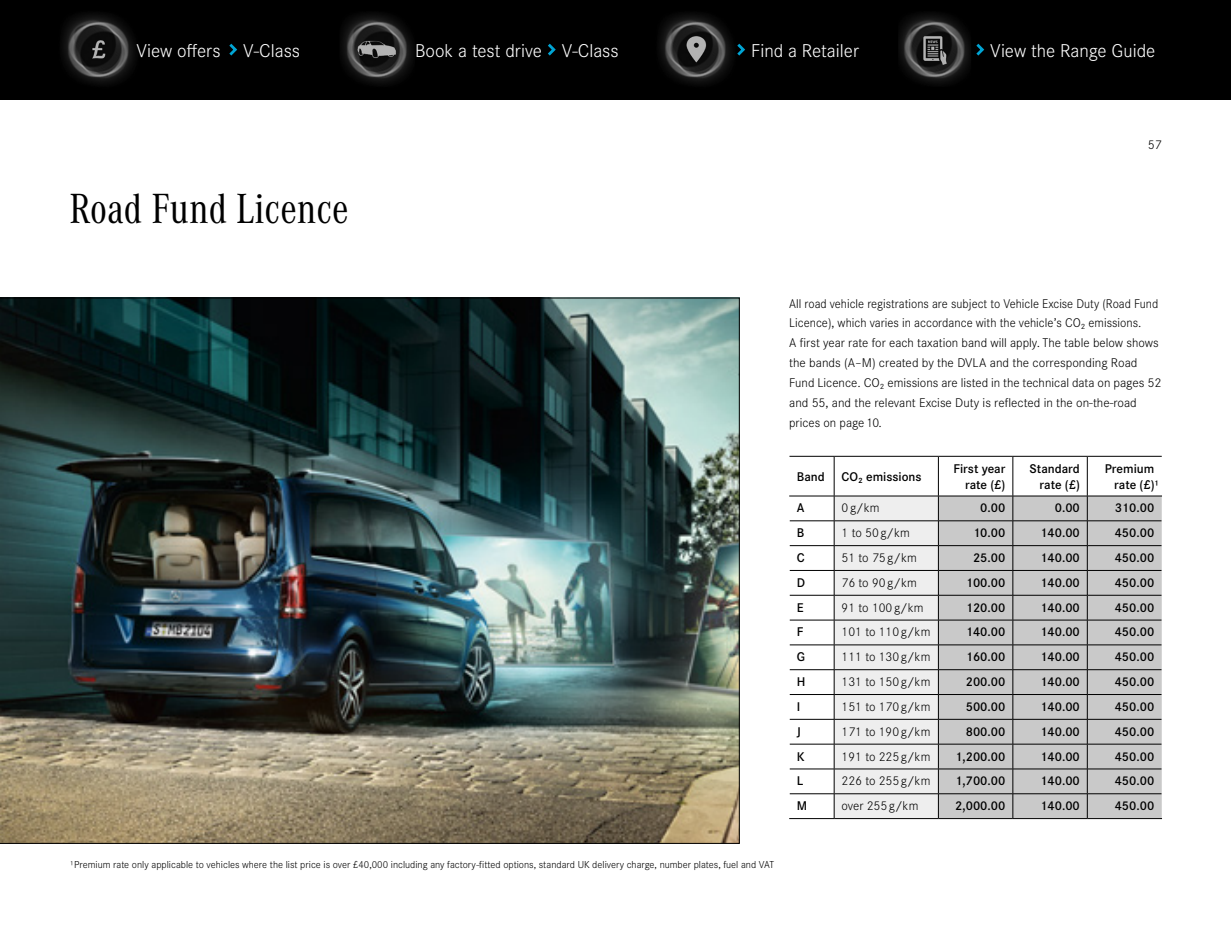
<style>
.page{position:relative;width:1231px;height:933px;background:#fff}
.page>*{position:absolute;margin:0;border:0;box-sizing:border-box;transform-origin:0 0}
.t1{font:43.75px "Corporate A Cond Pro";color:#000}
.t2{font:300 19.25px "Corporate S";color:#fff}
.t3{font:300 13.12px/19.8px "Corporate S";color:#000;scale:.96 1}
.t4{font:600 13.12px/15.8px "Corporate S";color:#000;text-align:right}
.t5{font:300 13.12px "Corporate S";color:#000}
.t6{font:300 10.5px "Corporate S";color:#000}
</style>
<div class="page">
<img style="left:0;top:298px;width:739px;height:545px">
<div style="left:939px;top:497px;width:222px;height:321px;background:#c9c9c9"></div>
<hr style="left:789px;top:456px;width:45px;height:1px;background:#000">
<hr style="left:834px;top:456px;width:104px;height:1px;background:#000">
<hr style="left:833px;top:456px;width:1px;height:40px;background:#000">
<hr style="left:938px;top:456px;width:74px;height:1px;background:#000">
<hr style="left:938px;top:456px;width:1px;height:40px;background:#000">
<hr style="left:1012px;top:456px;width:75px;height:1px;background:#000">
<hr style="left:1012px;top:456px;width:1px;height:40px;background:#000">
<hr style="left:1087px;top:456px;width:74px;height:1px;background:#000">
<hr style="left:1086px;top:456px;width:1px;height:40px;background:#000">
<hr style="left:938px;top:496px;width:74px;height:1px;background:#000">
<hr style="left:1012px;top:496px;width:75px;height:1px;background:#000">
<hr style="left:1087px;top:496px;width:74px;height:1px;background:#000">
<hr style="left:938px;top:520px;width:74px;height:1px;background:#000">
<hr style="left:1012px;top:520px;width:75px;height:1px;background:#000">
<hr style="left:1087px;top:520px;width:74px;height:1px;background:#000">
<hr style="left:938px;top:545px;width:74px;height:1px;background:#000">
<hr style="left:1012px;top:545px;width:75px;height:1px;background:#000">
<hr style="left:1087px;top:545px;width:74px;height:1px;background:#000">
<hr style="left:938px;top:570px;width:74px;height:1px;background:#000">
<hr style="left:1012px;top:570px;width:75px;height:1px;background:#000">
<hr style="left:1087px;top:570px;width:74px;height:1px;background:#000">
<hr style="left:938px;top:595px;width:74px;height:1px;background:#000">
<hr style="left:1012px;top:595px;width:75px;height:1px;background:#000">
<hr style="left:1087px;top:595px;width:74px;height:1px;background:#000">
<hr style="left:938px;top:620px;width:74px;height:1px;background:#000">
<hr style="left:1012px;top:620px;width:75px;height:1px;background:#000">
<hr style="left:1087px;top:620px;width:74px;height:1px;background:#000">
<hr style="left:938px;top:644px;width:74px;height:1px;background:#000">
<hr style="left:1012px;top:644px;width:75px;height:1px;background:#000">
<hr style="left:1087px;top:644px;width:74px;height:1px;background:#000">
<hr style="left:938px;top:669px;width:74px;height:1px;background:#000">
<hr style="left:1012px;top:669px;width:75px;height:1px;background:#000">
<hr style="left:1087px;top:669px;width:74px;height:1px;background:#000">
<hr style="left:938px;top:694px;width:74px;height:1px;background:#000">
<hr style="left:1012px;top:694px;width:75px;height:1px;background:#000">
<hr style="left:1087px;top:694px;width:74px;height:1px;background:#000">
<hr style="left:938px;top:719px;width:74px;height:1px;background:#000">
<hr style="left:1012px;top:719px;width:75px;height:1px;background:#000">
<hr style="left:1087px;top:719px;width:74px;height:1px;background:#000">
<hr style="left:938px;top:744px;width:74px;height:1px;background:#000">
<hr style="left:1012px;top:744px;width:75px;height:1px;background:#000">
<hr style="left:1087px;top:744px;width:74px;height:1px;background:#000">
<hr style="left:938px;top:768px;width:74px;height:1px;background:#000">
<hr style="left:1012px;top:768px;width:75px;height:1px;background:#000">
<hr style="left:1087px;top:768px;width:74px;height:1px;background:#000">
<hr style="left:938px;top:793px;width:74px;height:1px;background:#000">
<svg style="left:789px;top:496px;width:150px;height:322px"></svg>
<hr style="left:1012px;top:793px;width:75px;height:1px;background:#000">
<svg style="left:1012px;top:496px;width:1px;height:322px"></svg>
<hr style="left:1087px;top:793px;width:74px;height:1px;background:#000">
<svg style="left:1086px;top:496px;width:1px;height:322px"></svg>
<hr style="left:789px;top:818px;width:45px;height:1px;background:#000">
<hr style="left:834px;top:818px;width:104px;height:1px;background:#000">
<hr style="left:938px;top:818px;width:74px;height:1px;background:#000">
<hr style="left:1012px;top:818px;width:75px;height:1px;background:#000">
<hr style="left:1087px;top:818px;width:74px;height:1px;background:#000">
<div style="left:0;top:0;width:1230px;height:99px;background:#000"></div>
<img style="left:651px;top:0;width:90px;height:99px">
<svg style="left:737px;top:44px;width:8px;height:12px"></svg>
<img style="left:55px;top:0;width:89px;height:99px">
<svg style="left:229px;top:44px;width:8px;height:12px"></svg>
<img style="left:333px;top:0;width:89px;height:99px">
<svg style="left:547px;top:44px;width:8px;height:12px"></svg>
<img style="left:890px;top:0;width:90px;height:99px">
<svg style="left:976px;top:44px;width:8px;height:12px"></svg>
<h2 class="t2" style="left:136px;top:40px;width:165px">View offers V-Class</h2>
<h2 class="t2" style="left:415px;top:40px;width:205px">Book a test drive V-Class</h2>
<h2 class="t2" style="left:751px;top:40px;width:109px">Find a Retailer</h2>
<h2 class="t2" style="left:990px;top:40px;width:166px">View the Range Guide</h2>
<h1 class="t1" style="left:69px;top:178px;width:281px">Road Fund Licence</h1>
<p class="t5" style="left:1147px;top:137px;width:15px">57</p>
<p class="t3" style="left:789px;top:293px;width:389px">All road vehicle registrations are subject to Vehicle Excise Duty (Road Fund Licence), which varies in accordance with the vehicle’s CO₂ emissions.<br>A first year rate for each taxation band will apply. The table below shows the bands (A–M) created by the DVLA and the corresponding Road Fund Licence. CO₂ emissions are listed in the technical data on pages 52 and 55, and the relevant Excise Duty is reflected in the on-the-road prices on page 10.</p>
<p class="t4" style="left:796px;top:469px;width:29px">Band</p>
<p class="t4" style="left:841px;top:469px;width:81px">CO₂ emissions</p>
<p class="t4" style="left:953px;top:461px;width:53px">First year rate (£)</p>
<p class="t4" style="left:1029px;top:461px;width:52px">Standard rate (£)</p>
<p class="t4" style="left:1114px;top:461px;width:47px;text-align:left;text-indent:-9px">Premium rate (£)¹</p>
<p class="t4" style="left:796px;top:500px;width:9px">A</p>
<p class="t5" style="left:841px;top:500px;width:39px">0g/km</p>
<p class="t4" style="left:980px;top:500px;width:27px">0.00</p>
<p class="t4" style="left:1054px;top:500px;width:27px">0.00</p>
<p class="t4" style="left:1114px;top:500px;width:41px">310.00</p>
<p class="t4" style="left:796px;top:525px;width:9px">B</p>
<p class="t5" style="left:841px;top:525px;width:70px">1 to 50g/km</p>
<p class="t4" style="left:972px;top:525px;width:34px">10.00</p>
<p class="t4" style="left:1040px;top:525px;width:41px">140.00</p>
<p class="t4" style="left:1114px;top:525px;width:41px">450.00</p>
<p class="t4" style="left:796px;top:550px;width:9px">C</p>
<p class="t5" style="left:841px;top:550px;width:77px">51 to 75g/km</p>
<p class="t4" style="left:972px;top:550px;width:34px">25.00</p>
<p class="t4" style="left:1040px;top:550px;width:41px">140.00</p>
<p class="t4" style="left:1114px;top:550px;width:41px">450.00</p>
<p class="t4" style="left:796px;top:575px;width:10px">D</p>
<p class="t5" style="left:841px;top:575px;width:77px">76 to 90g/km</p>
<p class="t4" style="left:965px;top:575px;width:41px">100.00</p>
<p class="t4" style="left:1040px;top:575px;width:41px">140.00</p>
<p class="t4" style="left:1114px;top:575px;width:41px">450.00</p>
<p class="t4" style="left:796px;top:599px;width:8px">E</p>
<p class="t5" style="left:841px;top:600px;width:83px">91 to 100g/km</p>
<p class="t4" style="left:965px;top:599px;width:41px">120.00</p>
<p class="t4" style="left:1040px;top:599px;width:41px">140.00</p>
<p class="t4" style="left:1114px;top:599px;width:41px">450.00</p>
<p class="t4" style="left:796px;top:624px;width:8px">F</p>
<p class="t5" style="left:841px;top:624px;width:90px">101 to 110g/km</p>
<p class="t4" style="left:965px;top:624px;width:41px">140.00</p>
<p class="t4" style="left:1040px;top:624px;width:41px">140.00</p>
<p class="t4" style="left:1114px;top:624px;width:41px">450.00</p>
<p class="t4" style="left:796px;top:649px;width:10px">G</p>
<p class="t5" style="left:841px;top:649px;width:90px">111 to 130g/km</p>
<p class="t4" style="left:965px;top:649px;width:41px">160.00</p>
<p class="t4" style="left:1040px;top:649px;width:41px">140.00</p>
<p class="t4" style="left:1114px;top:649px;width:41px">450.00</p>
<p class="t4" style="left:796px;top:674px;width:10px">H</p>
<p class="t5" style="left:841px;top:674px;width:90px">131 to 150g/km</p>
<p class="t4" style="left:965px;top:674px;width:41px">200.00</p>
<p class="t4" style="left:1040px;top:674px;width:41px">140.00</p>
<p class="t4" style="left:1114px;top:674px;width:41px">450.00</p>
<p class="t4" style="left:796px;top:699px;width:5px">I</p>
<p class="t5" style="left:841px;top:699px;width:90px">151 to 170g/km</p>
<p class="t4" style="left:965px;top:699px;width:41px">500.00</p>
<p class="t4" style="left:1040px;top:699px;width:41px">140.00</p>
<p class="t4" style="left:1114px;top:699px;width:41px">450.00</p>
<p class="t4" style="left:796px;top:723px;width:6px">J</p>
<p class="t5" style="left:841px;top:724px;width:90px">171 to 190g/km</p>
<p class="t4" style="left:965px;top:723px;width:41px">800.00</p>
<p class="t4" style="left:1040px;top:723px;width:41px">140.00</p>
<p class="t4" style="left:1114px;top:723px;width:41px">450.00</p>
<p class="t4" style="left:796px;top:748px;width:9px">K</p>
<p class="t5" style="left:841px;top:749px;width:90px">191 to 225g/km</p>
<p class="t4" style="left:955px;top:748px;width:52px">1,200.00</p>
<p class="t4" style="left:1040px;top:748px;width:41px">140.00</p>
<p class="t4" style="left:1114px;top:748px;width:41px">450.00</p>
<p class="t4" style="left:796px;top:773px;width:8px">L</p>
<p class="t5" style="left:841px;top:773px;width:90px">226 to 255g/km</p>
<p class="t4" style="left:955px;top:773px;width:52px">1,700.00</p>
<p class="t4" style="left:1040px;top:773px;width:41px">140.00</p>
<p class="t4" style="left:1114px;top:773px;width:41px">450.00</p>
<p class="t4" style="left:796px;top:798px;width:12px">M</p>
<p class="t5" style="left:841px;top:798px;width:78px">over 255g/km</p>
<p class="t4" style="left:955px;top:798px;width:52px">2,000.00</p>
<p class="t4" style="left:1040px;top:798px;width:41px">140.00</p>
<p class="t4" style="left:1114px;top:798px;width:41px">450.00</p>
<p class="t6" style="left:70px;top:859px;width:705px">¹Premium rate only applicable to vehicles where the list price is over £40,000 including any factory-fitted options, standard UK delivery charge, number plates, fuel and VAT</p>
</div>
